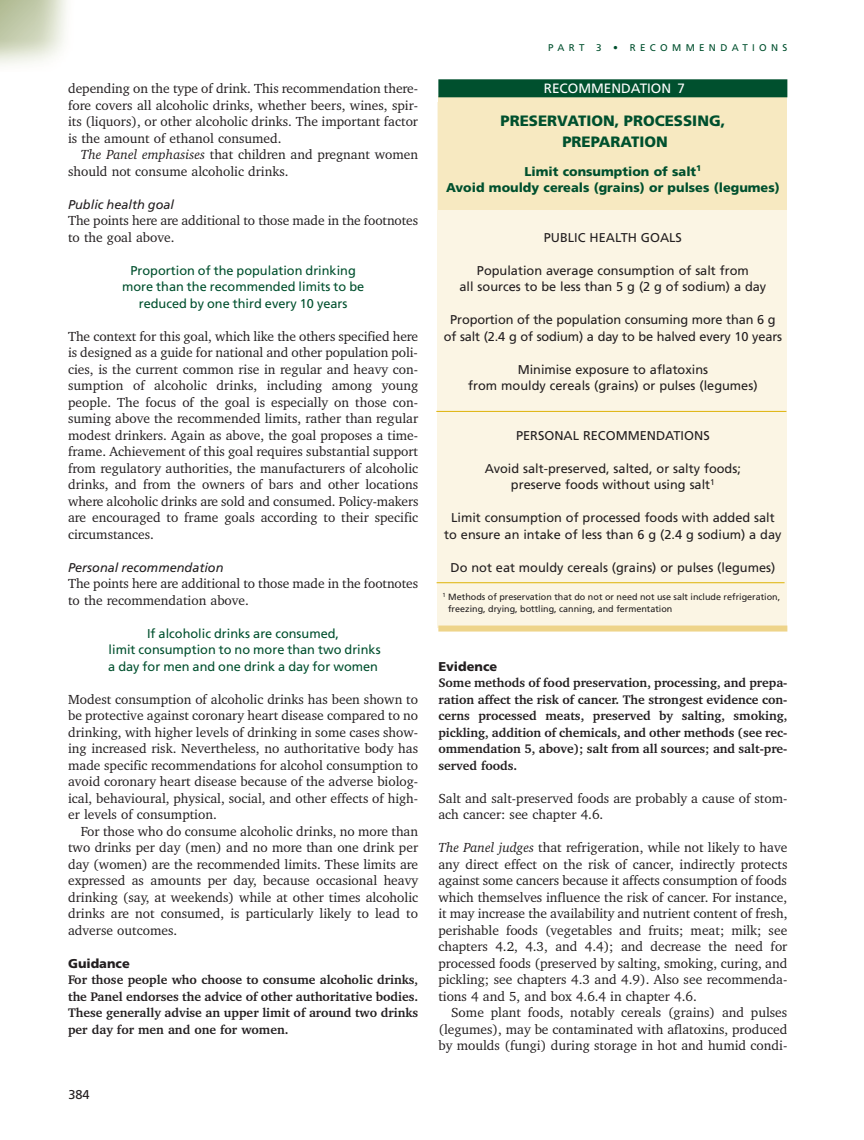
<style>
.page{position:relative;width:864px;height:1140px;background:#fff}
.page>*{position:absolute;margin:0;border:0;box-sizing:border-box;transform-origin:0 0}
.t1{font:900 15px/21px "Frutiger";color:#00502e;text-align:center}
.t2{font:13.5px/16.5px "Charter IT Cby BT";color:#231f20;text-align:justify}
.t3{font:13.5px "Frutiger";color:#fff}
.t4{font:12.75px/16.5px "Frutiger";color:#231f20;text-align:center}
.t5{font:700 12.75px/16.5px "Charter IT Cby BT";color:#231f20;text-align:justify}
.t6{font:12.75px/16.5px "Frutiger";color:#00502e;text-align:center}
.t7{font:900 12.75px/16.5px "Frutiger";color:#00502e;text-align:center}
.t8{font:italic 12.75px "Frutiger";color:#231f20}
.t9{font:900 12.75px "Frutiger";color:#231f20}
.t10{font:9.75px "Frutiger";letter-spacing:.445em;color:#00502e}
.t11{font:9px/12px "Frutiger";color:#231f20}
.s1{font-style:italic}
</style>
<div class="page">
<div style="left:437px;top:102px;width:350px;height:525px;background:#fbf5e4"></div>
<div style="left:437px;top:96px;width:349px;height:114px;background:#f7e9c1"></div>
<hr style="left:436px;top:411px;width:350px;height:1px;background:#deb308">
<hr style="left:436px;top:582px;width:348px;height:1px;background:#deb308">
<div style="left:438px;top:79px;width:349px;height:18px;background:#00502e"></div>
<div style="left:438px;top:625px;width:349px;height:6px;background:#eed48a"></div>
<p class="t2" style="left:68px;top:81px;width:351px">depending on the type of drink. This recommendation there&shy;fore covers all alcoholic drinks, whether beers, wines, spir&shy;its (liquors), or other alcoholic drinks. The important factor is the amount of ethanol consumed.</p>
<p class="t2" style="left:68px;top:147px;width:351px;text-indent:13px"><span class="s1">The Panel emphasises</span> that children and pregnant women should not consume alcoholic drinks.</p>
<p class="t8" style="left:68px;top:199px;width:107px">Public health goal</p>
<p class="t2" style="left:68px;top:213px;width:351px">The points here are additional to those made in the footnotes to the goal above.</p>
<p class="t6" style="left:122px;top:263px;width:243px">Proportion of the population drinking more than the recommended limits to be reduced by one third every 10 years</p>
<p class="t2" style="left:68px;top:329px;width:352px">The context for this goal, which like the others specified here is designed as a guide for national and other population poli&shy;cies, is the current common rise in regular and heavy con&shy;sumption of alcoholic drinks, including among young people. The focus of the goal is especially on those con&shy;suming above the recommended limits, rather than regular modest drinkers. Again as above, the goal proposes a time&shy;frame. Achievement of this goal requires substantial support from regulatory authorities, the manufacturers of alcoholic drinks, and from the owners of bars and other locations where alcoholic drinks are sold and consumed. Policy-makers are encouraged to frame goals according to their specific circumstances.</p>
<p class="t8" style="left:68px;top:562px;width:157px">Personal recommendation</p>
<p class="t2" style="left:68px;top:576px;width:351px">The points here are additional to those made in the footnotes to the recommendation above.</p>
<p class="t6" style="left:108px;top:626px;width:274px">If alcoholic drinks are consumed,<br>limit consumption to no more than two drinks a day for men and one drink a day for women</p>
<p class="t2" style="left:68px;top:692px;width:351px">Modest consumption of alcoholic drinks has been shown to be protective against coronary heart disease compared to no drinking, with higher levels of drinking in some cases show&shy;ing increased risk. Nevertheless, no authoritative body has made specific recommendations for alcohol consumption to avoid coronary heart disease because of the adverse biolog&shy;ical, behavioural, physical, social, and other effects of high&shy;er levels of consumption.</p>
<p class="t2" style="left:68px;top:824px;width:351px;text-indent:13px">For those who do consume alcoholic drinks, no more than two drinks per day (men) and no more than one drink per day (women) are the recommended limits. These limits are expressed as amounts per day, because occasional heavy drinking (say, at weekends) while at other times alcoholic drinks are not consumed, is particularly likely to lead to adverse outcomes.</p>
<p class="t9" style="left:68px;top:958px;width:63px">Guidance</p>
<p class="t5" style="left:68px;top:972px;width:351px">For those people who choose to consume alcoholic drinks, the Panel endorses the advice of other authoritative bodies.<br>These generally advise an upper limit of around two drinks per day for men and one for women.</p>
<p class="t4" style="left:68px;top:1087px;width:23px">384</p>
<p class="t10" style="left:548px;top:44px;width:241px">PART 3 • RECOMMENDATIONS</p>
<p class="t3" style="left:543px;top:83px;width:143px">RECOMMENDATION 7</p>
<p class="t1" style="left:500px;top:111px;width:226px">PRESERVATION, PROCESSING,<br>PREPARATION</p>
<p class="t7" style="left:446px;top:164px;width:335px">Limit consumption of salt<sup>1<br></sup>Avoid mouldy cereals (grains) or pulses (legumes)</p>
<p class="t4" style="left:543px;top:230px;width:140px">PUBLIC HEALTH GOALS</p>
<p class="t4" style="left:459px;top:263px;width:308px">Population average consumption of salt from<br>all sources to be less than 5 g (2 g of sodium) a day</p>
<p class="t4" style="left:443px;top:312px;width:340px">Proportion of the population consuming more than 6 g of salt (2.4 g of sodium) a day to be halved every 10 years</p>
<p class="t4" style="left:468px;top:362px;width:291px">Minimise exposure to aflatoxins<br>from mouldy cereals (grains) or pulses (legumes)</p>
<p class="t4" style="left:516px;top:428px;width:195px">PERSONAL RECOMMENDATIONS</p>
<p class="t4" style="left:484px;top:461px;width:257px">Avoid salt-preserved, salted, or salty foods; preserve foods without using salt<sup>1</sup></p>
<p class="t4" style="left:444px;top:510px;width:338px">Limit consumption of processed foods with added salt to ensure an intake of less than 6 g (2.4 g sodium) a day</p>
<p class="t4" style="left:450px;top:560px;width:326px">Do not eat mouldy cereals (grains) or pulses (legumes)</p>
<p class="t11" style="left:448px;top:592px;width:333px;text-indent:-5px"><sup>1</sup> Methods of preservation that do not or need not use salt include refrigeration, freezing, drying, bottling, canning, and fermentation</p>
<p class="t9" style="left:438px;top:661px;width:60px">Evidence</p>
<p class="t5" style="left:438px;top:675px;width:350px">Some methods of food preservation, processing, and prepa&shy;ration affect the risk of cancer. The strongest evidence con&shy;cerns processed meats, preserved by salting, smoking, pickling, addition of chemicals, and other methods (see rec&shy;ommendation 5, above); salt from all sources; and salt-pre&shy;served foods.</p>
<p class="t2" style="left:438px;top:791px;width:350px">Salt and salt-preserved foods are probably a cause of stom&shy;ach cancer: see chapter 4.6.</p>
<p class="t2" style="left:438px;top:840px;width:350px"><span class="s1">The Panel judges</span> that refrigeration, while not likely to have any direct effect on the risk of cancer, indirectly protects against some cancers because it affects consumption of foods which themselves influence the risk of cancer. For instance, it may increase the availability and nutrient content of fresh, perishable foods (vegetables and fruits; meat; milk; see chapters 4.2, 4.3, and 4.4); and decrease the need for processed foods (preserved by salting, smoking, curing, and pickling; see chapters 4.3 and 4.9). Also see recommenda&shy;tions 4 and 5, and box 4.6.4 in chapter 4.6.</p>
<p class="t2" style="left:438px;top:1005px;width:350px;text-indent:13px">Some plant foods, notably cereals (grains) and pulses (legumes), may be contaminated with aflatoxins, produced by moulds (fungi) during storage in hot and humid condi-</p>
</div>
